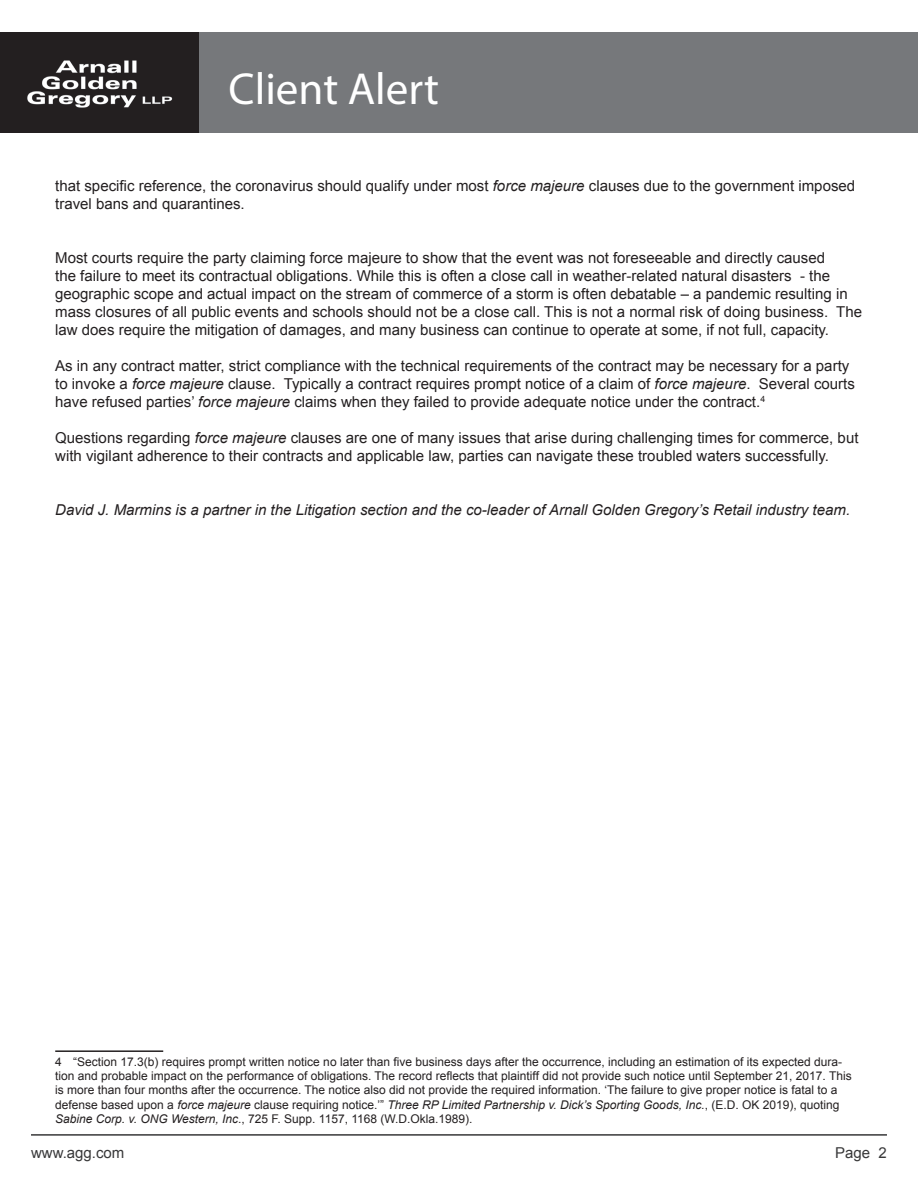
<style>
.page{position:relative;width:918px;height:1188px;background:#fff}
.page>*{position:absolute;margin:0;border:0;box-sizing:border-box;transform-origin:0 0}
.t1{font:45px "Myriad Pro";color:#fff}
.t2{font:15px/18px "Arial";color:#231f20}
.t3{font:italic 15px "Arial";color:#231f20}
.t4{font:15px "Arial";color:#383839}
.t5{font:12px/14.4px "Arial";color:#231f20}
.s1{font-style:italic}
</style>
<div class="page">
<div style="left:0;top:32px;width:200px;height:101px;background:#231f20"></div>
<img style="left:27px;top:60px;width:146px;height:48px">
<div style="left:200px;top:32px;width:718px;height:101px;background:#76787b"></div>
<hr style="left:31px;top:1134px;width:856px;height:2px;background:#383839">
<hr style="left:55px;top:1050px;width:108px;height:2px;background:#231f20">
<h1 class="t1" style="left:229px;top:61px;width:212px">Client Alert</h1>
<p class="t2" style="left:55px;top:177px;width:802px">that specific reference, the coronavirus should qualify under most <span class="s1">force majeure</span> clauses due to the government imposed travel bans and quarantines.</p>
<p class="t2" style="left:55px;top:249px;width:808px">Most courts require the party claiming force majeure to show that the event was not foreseeable and directly caused<br>the failure to meet its contractual obligations. While this is often a close call in weather-related natural disasters - the geographic scope and actual impact on the stream of commerce of a storm is often debatable – a pandemic resulting in mass closures of all public events and schools should not be a close call. This is not a normal risk of doing business. The law does require the mitigation of damages, and many business can continue to operate at some, if not full, capacity.</p>
<p class="t2" style="left:55px;top:357px;width:801px">As in any contract matter, strict compliance with the technical requirements of the contract may be necessary for a party to invoke a <span class="s1">force majeure</span> clause. Typically a contract requires prompt notice of a claim of <span class="s1">force majeure</span>. Several courts have refused parties’ <span class="s1">force majeure</span> claims when they failed to provide adequate notice under the contract.<sup>4</sup></p>
<p class="t2" style="left:55px;top:429px;width:805px">Questions regarding <span class="s1">force majeure</span> clauses are one of many issues that arise during challenging times for commerce, but with vigilant adherence to their contracts and applicable law, parties can navigate these troubled waters successfully.</p>
<p class="t3" style="left:55px;top:500px;width:796px">David J. Marmins is a partner in the Litigation section and the co-leader of Arnall Golden Gregory’s Retail industry team.</p>
<p class="t5" style="left:55px;top:1054px;width:798px">4 “Section 17.3(b) requires prompt written notice no later than five business days after the occurrence, including an estimation of its expected dura&shy;tion and probable impact on the performance of obligations. The record reflects that plaintiff did not provide such notice until September 21, 2017. This is more than four months after the occurrence. The notice also did not provide the required information. ‘The failure to give proper notice is fatal to a defense based upon a <span class="s1">force majeure</span> clause requiring notice.’” <span class="s1">Three RP Limited Partnership v. Dick’s Sporting Goods, Inc.</span>, (E.D. OK 2019), quoting <span class="s1">Sabine Corp. v. ONG Western, Inc</span>., 725 F. Supp. 1157, 1168 (W.D.Okla.1989).</p>
<p class="t4" style="left:31px;top:1142px;width:95px">www.agg.com</p>
<p class="t4" style="left:835px;top:1142px;width:53px">Page 2</p>
</div>
